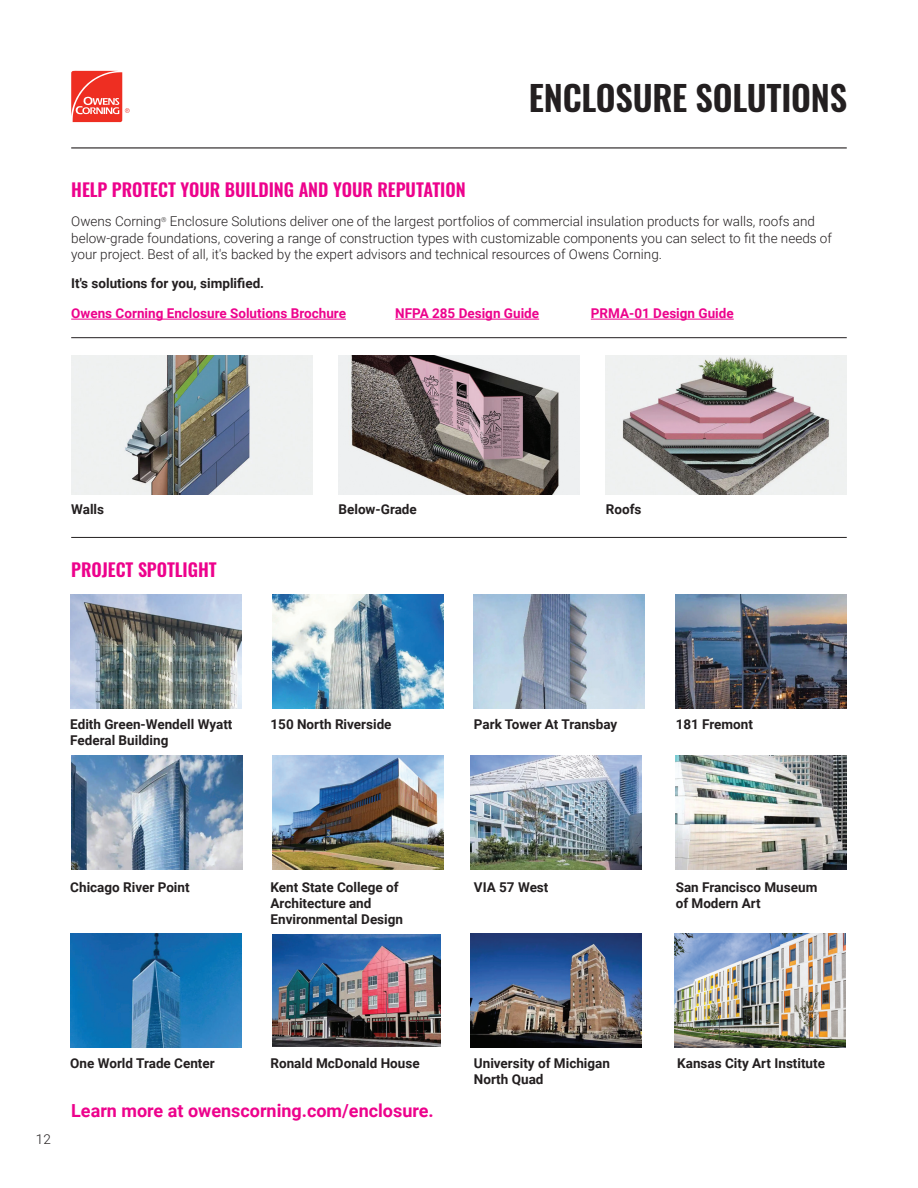
<style>
.page{position:relative;width:918px;height:1188px;background:#fff}
.page>*{position:absolute;margin:0;border:0;box-sizing:border-box;transform-origin:0 0}
.t1{font:34.5px "Oswald";letter-spacing:-.005em;color:#231f20}
.Body{font:18px "Oswald";color:#ed028c}
.Body-2{font:700 18px "Roboto";color:#ed028c}
.Body-3{font:700 13.5px/16.2px "Roboto";color:#231f20}
.Body-4{font:300 13.5px/16.2px "Roboto";color:#231f20}
.Body-5{font:700 13.5px "Roboto";color:#ed028c}
</style>
<div class="page">
<hr style="left:71px;top:319px;width:275px;height:1px;background:#ed028c">
<hr style="left:395px;top:319px;width:144px;height:1px;background:#ed028c">
<hr style="left:591px;top:319px;width:143px;height:1px;background:#ed028c">
<hr style="left:71px;top:147px;width:776px;height:1px;background:#231f20">
<svg style="left:71px;top:71px;width:59px;height:51px"></svg>
<hr style="left:71px;top:337px;width:776px;height:1px;background:#231f20">
<hr style="left:71px;top:537px;width:776px;height:1px;background:#231f20">
<img style="left:71px;top:355px;width:241px;height:140px">
<img style="left:339px;top:355px;width:240px;height:140px">
<img style="left:606px;top:355px;width:241px;height:140px">
<img style="left:70px;top:594px;width:171px;height:114px">
<img style="left:71px;top:755px;width:171px;height:114px">
<img style="left:70px;top:934px;width:171px;height:114px">
<img style="left:474px;top:594px;width:171px;height:114px">
<img style="left:471px;top:755px;width:171px;height:114px">
<img style="left:471px;top:934px;width:171px;height:114px">
<img style="left:674px;top:934px;width:171px;height:113px">
<img style="left:676px;top:594px;width:171px;height:114px">
<img style="left:676px;top:755px;width:171px;height:114px">
<img style="left:272px;top:594px;width:171px;height:114px">
<img style="left:272px;top:755px;width:171px;height:114px">
<img style="left:272px;top:935px;width:168px;height:112px">
<p class="t1" style="left:529px;top:67px;width:320px">ENCLOSURE SOLUTIONS</p>
<p class="Body" style="left:71px;top:173px;width:396px">HELP PROTECT YOUR BUILDING AND YOUR REPUTATION</p>
<p class="Body-4" style="left:71px;top:213px;width:762px">Owens Corning<sup>®</sup> Enclosure Solutions deliver one of the largest portfolios of commercial insulation products for walls, roofs and below-grade foundations, covering a range of construction types with customizable components you can select to fit the needs of your project. Best of all, it's backed by the expert advisors and technical resources of Owens Corning.</p>
<p class="Body-3" style="left:71px;top:275px;width:195px">It's solutions for you, simplified.</p>
<p class="Body-5" style="left:71px;top:304px;width:276px">Owens Corning Enclosure Solutions Brochure</p>
<p class="Body-5" style="left:395px;top:304px;width:145px">NFPA 285 Design Guide</p>
<p class="Body-5" style="left:591px;top:304px;width:144px">PRMA-01 Design Guide</p>
<p class="Body-3" style="left:71px;top:500px;width:34px">Walls</p>
<p class="Body-3" style="left:339px;top:500px;width:80px">Below-Grade</p>
<p class="Body-3" style="left:606px;top:500px;width:37px">Roofs</p>
<p class="Body" style="left:71px;top:554px;width:147px">PROJECT SPOTLIGHT</p>
<p class="Body-3" style="left:70px;top:715px;width:164px">Edith Green-Wendell Wyatt<br>Federal Building</p>
<p class="Body-3" style="left:271px;top:715px;width:123px">150 North Riverside</p>
<p class="Body-3" style="left:474px;top:715px;width:145px">Park Tower At Transbay</p>
<p class="Body-3" style="left:676px;top:715px;width:79px">181 Fremont</p>
<p class="Body-3" style="left:70px;top:878px;width:121px">Chicago River Point</p>
<p class="Body-3" style="left:271px;top:878px;width:134px">Kent State College of<br>Architecture and<br>Environmental Design</p>
<p class="Body-3" style="left:474px;top:878px;width:76px">VIA 57 West</p>
<p class="Body-3" style="left:676px;top:878px;width:143px">San Francisco Museum of Modern Art</p>
<p class="Body-4" style="left:36px;top:1131px;width:16px">12</p>
<p class="Body-3" style="left:70px;top:1055px;width:146px">One World Trade Center</p>
<p class="Body-3" style="left:271px;top:1055px;width:151px">Ronald McDonald House</p>
<p class="Body-2" style="left:71px;top:1098px;width:364px">Learn more at owenscorning.com/enclosure.</p>
<p class="Body-3" style="left:474px;top:1055px;width:138px">University of Michigan<br>North Quad</p>
<p class="Body-3" style="left:677px;top:1055px;width:149px">Kansas City Art Institute</p>
</div>
